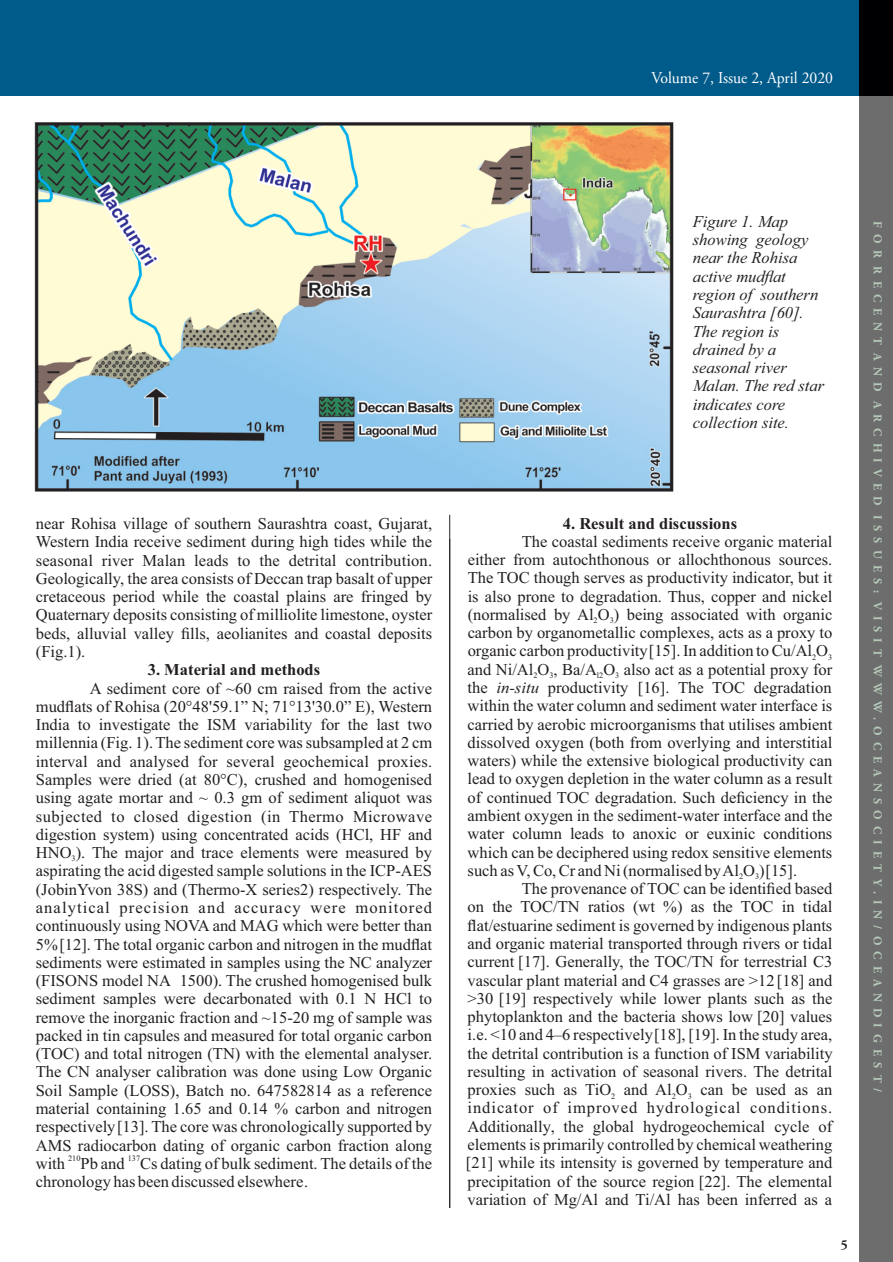
<style>
.page{position:relative;width:893px;height:1262px;background:#fff}
.page>*{position:absolute;margin:0;border:0;box-sizing:border-box;transform-origin:0 0}
.t1{font:16.5px/18.3px "Times New Roman";color:#231f20;text-align:justify}
.t2{font:italic 16.5px/18.3px "Times New Roman";color:#231f20}
.t3{font:700 16.5px "Times New Roman";color:#231f20}
.t4{font:16.5px "Adobe Garamond Pro";color:#fff;scale:.95 1}
.t5{font:700 13.5px "Adobe Garamond Pro";color:#231f20}
.t6{font:700 12px "Adobe Garamond Pro";letter-spacing:.515em;color:#b5cbb8}
.t7{font:8.25px "Times New Roman";color:#231f20}
.s1{font-style:italic}
</style>
<div class="page">
<div style="left:858px;top:96px;width:35px;height:1166px;background:#6e6d6e"></div>
<div style="left:858px;top:0;width:35px;height:96px;background:#000003"></div>
<div style="left:0;top:0;width:858px;height:96px;background:#005b8a"></div>
<img style="left:34px;top:122px;width:640px;height:416px">
<div style="left:34px;top:493px;width:273px;height:53px;background:#fff"></div>
<hr style="left:449px;top:515px;width:1px;height:693px;background:#231f20">
<p class="t4" style="left:651px;top:71px;width:193px">Volume 7, Issue 2, April 2020</p>
<p class="t1" style="left:36px;top:516px;width:398px">near Rohisa village of southern Saurashtra coast, Gujarat, Western India receive sediment during high tides while the seasonal river Malan leads to the detrital contribution.<br>Geologically, the area consists of Deccan trap basalt of upper cretaceous period while the coastal plains are fringed by Quaternary deposits consisting of milliolite limestone, oyster beds, alluvial valley fills, aeolianites and coastal deposits (Fig.1).</p>
<p class="t3" style="left:148px;top:664px;width:174px">3. Material and methods</p>
<p class="t1" style="left:36px;top:680px;width:398px;text-indent:54px">A sediment core of ~60 cm raised from the active mudflats of Rohisa (20°48'59.1” N; 71°13'30.0” E), Western India to investigate the ISM variability for the last two millennia (Fig. 1). The sediment core was subsampled at 2 cm interval and analysed for several geochemical proxies.<br>Samples were dried (at 80°C), crushed and homogenised using agate mortar and ~ 0.3 gm of sediment aliquot was subjected to closed digestion (in Thermo Microwave digestion system) using concentrated acids (HCl, HF and HNO ). The major and trace elements were measured by</p>
<p class="t7" style="left:72px;top:855px;width:6px">3</p>
<p class="t1" style="left:36px;top:863px;width:398px">aspirating the acid digested sample solutions in the ICP-AES (JobinYvon 38S) and (Thermo-X series2) respectively. The analytical precision and accuracy were monitored continuously using NOVA and MAG which were better than 5% [12]. The total organic carbon and nitrogen in the mudflat sediments were estimated in samples using the NC analyzer (FISONS model NA 1500). The crushed homogenised bulk sediment samples were decarbonated with 0.1 N HCl to remove the inorganic fraction and ~15-20 mg of sample was packed in tin capsules and measured for total organic carbon (TOC) and total nitrogen (TN) with the elemental analyser.<br>The CN analyser calibration was done using Low Organic Soil Sample (LOSS), Batch no. 647582814 as a reference material containing 1.65 and 0.14 % carbon and nitrogen respectively [13]. The core was chronologically supported by AMS radiocarbon dating of organic carbon fraction along</p>
<p class="t7" style="left:68px;top:1154px;width:14px">210</p>
<p class="t7" style="left:128px;top:1154px;width:14px">137</p>
<p class="t1" style="left:36px;top:1155px;width:398px">with Pb and Cs dating of bulk sediment. The details of the chronology has been discussed elsewhere .</p>
<p class="t2" style="left:692px;top:214px;width:133px">Figure 1. Map showing geology near the Rohisa active mudflat region of southern<br>Saurashtra [60].<br>The region is drained by a seasonal river<br>Malan. The red star indicates core collection site.</p>
<p class="t3" style="left:563px;top:517px;width:176px">4. Result and discussions</p>
<p class="t1" style="left:467px;top:533px;width:366px;text-indent:54px">The coastal sediments receive organic material either from autochthonous or allochthonous sources.<br>The TOC though serves as productivity indicator, but it is also prone to degradation. Thus, copper and nickel (normalised by Al O ) being associated with organic</p>
<p class="t7" style="left:593px;top:617px;width:6px">2</p>
<p class="t7" style="left:609px;top:617px;width:6px">3</p>
<p class="t1" style="left:467px;top:625px;width:366px">carbon by organometallic complexes, acts as a proxy to organic carbon productivity [15]. In addition to Cu/Al<sub>2</sub>O<sub>3 </sub>and Ni/Al O , Ba/A O also act as a potential proxy for</p>
<p class="t7" style="left:533px;top:672px;width:6px">2</p>
<p class="t7" style="left:549px;top:672px;width:6px">3</p>
<p class="t7" style="left:597px;top:672px;width:8px">l2</p>
<p class="t7" style="left:615px;top:672px;width:6px">3</p>
<p class="t1" style="left:467px;top:680px;width:366px">the <span class="s1">in-situ</span> productivity [16]. The TOC degradation within the water column and sediment water interface is carried by aerobic microorganisms that utilises ambient dissolved oxygen (both from overlying and interstitial waters) while the extensive biological productivity can lead to oxygen depletion in the water column as a result of continued TOC degradation. Such deficiency in the ambient oxygen in the sediment-water interface and the water column leads to anoxic or euxinic conditions which can be deciphered using redox sensitive elements such as V, Co, Cr and Ni (normalised by Al O ) [15].</p>
<p class="t7" style="left:739px;top:873px;width:6px">2</p>
<p class="t7" style="left:755px;top:873px;width:6px">3</p>
<p class="t1" style="left:467px;top:881px;width:366px;text-indent:54px">The provenance of TOC can be identified based on the TOC/TN ratios (wt %) as the TOC in tidal flat/estuarine sediment is governed by indigenous plants and organic material transported through rivers or tidal current [17]. Generally, the TOC/TN for terrestrial C3 vascular plant material and C4 grasses are &gt;12 [18] and &gt;30 [19] respectively while lower plants such as the phytoplankton and the bacteria shows low [20] values i.e. &lt;10 and 4–6 respectively [18], [19]. In the study area, the detrital contribution is a function of ISM variability resulting in activation of seasonal rivers. The detrital proxies such as TiO and Al O can be used as an</p>
<p class="t7" style="left:611px;top:1092px;width:6px">2</p>
<p class="t7" style="left:671px;top:1092px;width:6px">2</p>
<p class="t7" style="left:687px;top:1092px;width:6px">3</p>
<p class="t1" style="left:466px;top:1100px;width:368px">indicator of improved hydrological conditions.<br>Additionally, the global hydrogeochemical cycle of elements is primarily controlled by chemical weathering [21] while its intensity is governed by temperature and precipitation of the source region [22]. The elemental variation of Mg/Al and Ti/Al has been inferred as a</p>
<p class="t5" style="left:840px;top:1238px;width:9px">5</p>
<p class="t6" style="left:882px;top:221px;width:872px;rotate:90deg">FOR RECENT AND ARCHIVED ISSUES: VISIT WWW.OCEANSOCIETY.IN/OCEANDIGEST/</p>
</div>
